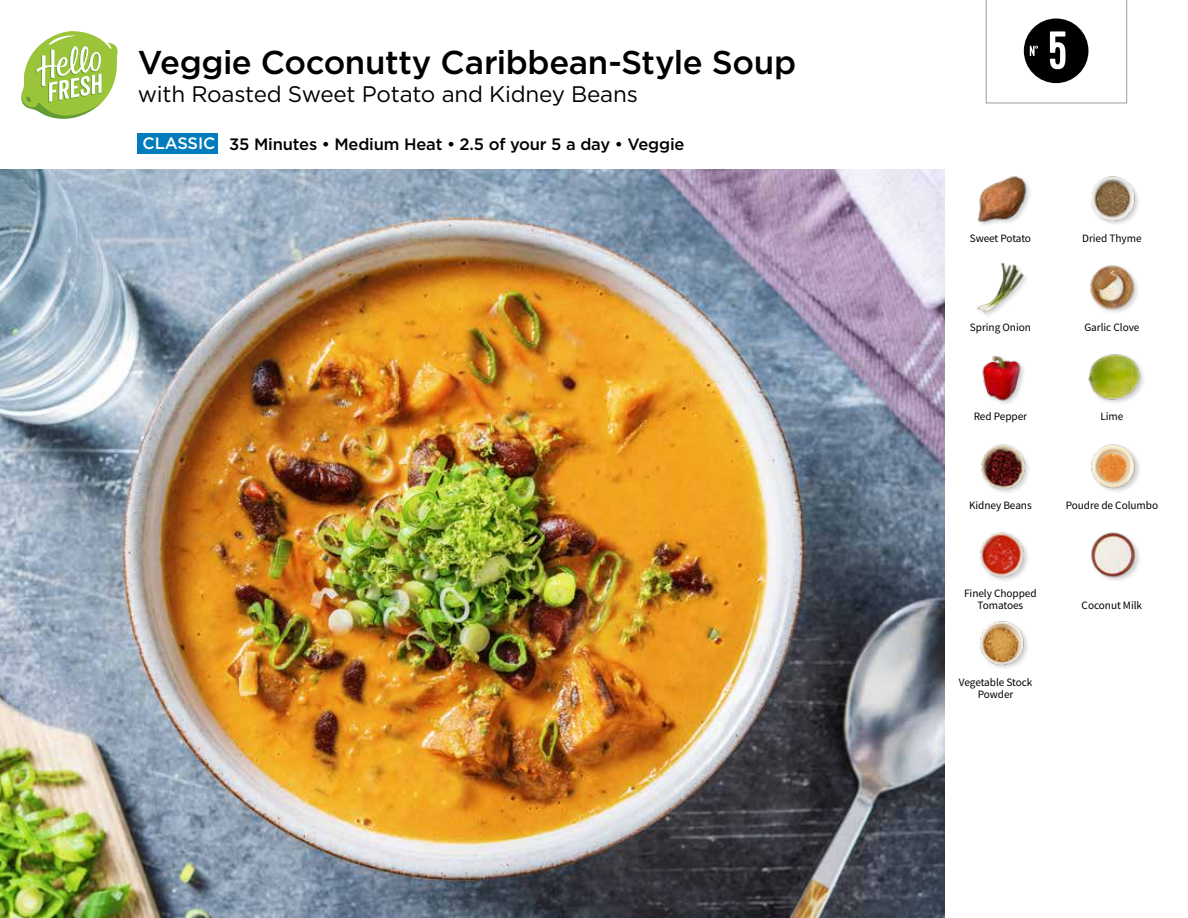
<style>
.page{position:relative;width:1188px;height:918px;background:#fff}
.page>*{position:absolute;margin:0;border:0;box-sizing:border-box;transform-origin:0 0}
.t1{font:54px "Kapra";color:#fff}
.t2{font:500 33px "Gotham";letter-spacing:-.015em;color:#000}
.t3{font:22.5px "Gotham";letter-spacing:-.01em;color:#000}
.t4{font:500 16.5px "Gotham";letter-spacing:-.01em;color:#000}
.t5{font:11.25px/12px "Source Sans Pro";letter-spacing:-.005em;color:#000;text-align:center}
.s1{color:#fff}
</style>
<div class="page">
<svg style="left:21px;top:31px;width:97px;height:88px"></svg>
<img style="left:0;top:170px;width:945px;height:748px">
<div style="left:138px;top:133px;width:80px;height:21px;background:#007bbb"></div>
<img style="left:980px;top:621px;width:48px;height:47px">
<img style="left:980px;top:532px;width:48px;height:49px">
<img style="left:1091px;top:532px;width:49px;height:49px">
<img style="left:1091px;top:444px;width:49px;height:48px">
<img style="left:981px;top:444px;width:48px;height:49px">
<img style="left:982px;top:355px;width:42px;height:49px">
<img style="left:1088px;top:354px;width:55px;height:49px">
<img style="left:1090px;top:265px;width:48px;height:48px">
<img style="left:977px;top:262px;width:49px;height:54px">
<img style="left:977px;top:176px;width:53px;height:49px">
<img style="left:1091px;top:176px;width:48px;height:48px">
<svg style="left:986px;top:0;width:141px;height:104px"></svg>
<h2 class="t2" style="left:138px;top:41px;width:660px">Veggie Coconutty Caribbean-Style Soup</h2>
<h3 class="t3" style="left:138px;top:82px;width:502px">with Roasted Sweet Potato and Kidney Beans</h3>
<h3 class="t4" style="left:143px;top:133px;width:543px"><span class="s1">CLASSIC</span> 35 Minutes • Medium Heat • 2.5 of your 5 a day • Veggie</h3>
<h1 class="t1" style="left:1048px;top:19px;width:20px">5</h1>
<p class="t5" style="left:970px;top:232px;width:63px">Sweet Potato</p>
<p class="t5" style="left:1082px;top:232px;width:61px">Dried Thyme</p>
<p class="t5" style="left:970px;top:321px;width:62px">Spring Onion</p>
<p class="t5" style="left:1084px;top:321px;width:57px">Garlic Clove</p>
<p class="t5" style="left:974px;top:410px;width:55px">Red Pepper</p>
<p class="t5" style="left:1100px;top:410px;width:24px">Lime</p>
<p class="t5" style="left:969px;top:499px;width:64px">Kidney Beans</p>
<p class="t5" style="left:1066px;top:499px;width:94px">Poudre de Columbo</p>
<p class="t5" style="left:964px;top:588px;width:74px">Finely Chopped<br>Tomatoes</p>
<p class="t5" style="left:959px;top:676px;width:75px">Vegetable Stock<br>Powder</p>
<p class="t5" style="left:1082px;top:600px;width:62px">Coconut Milk</p>
</div>
